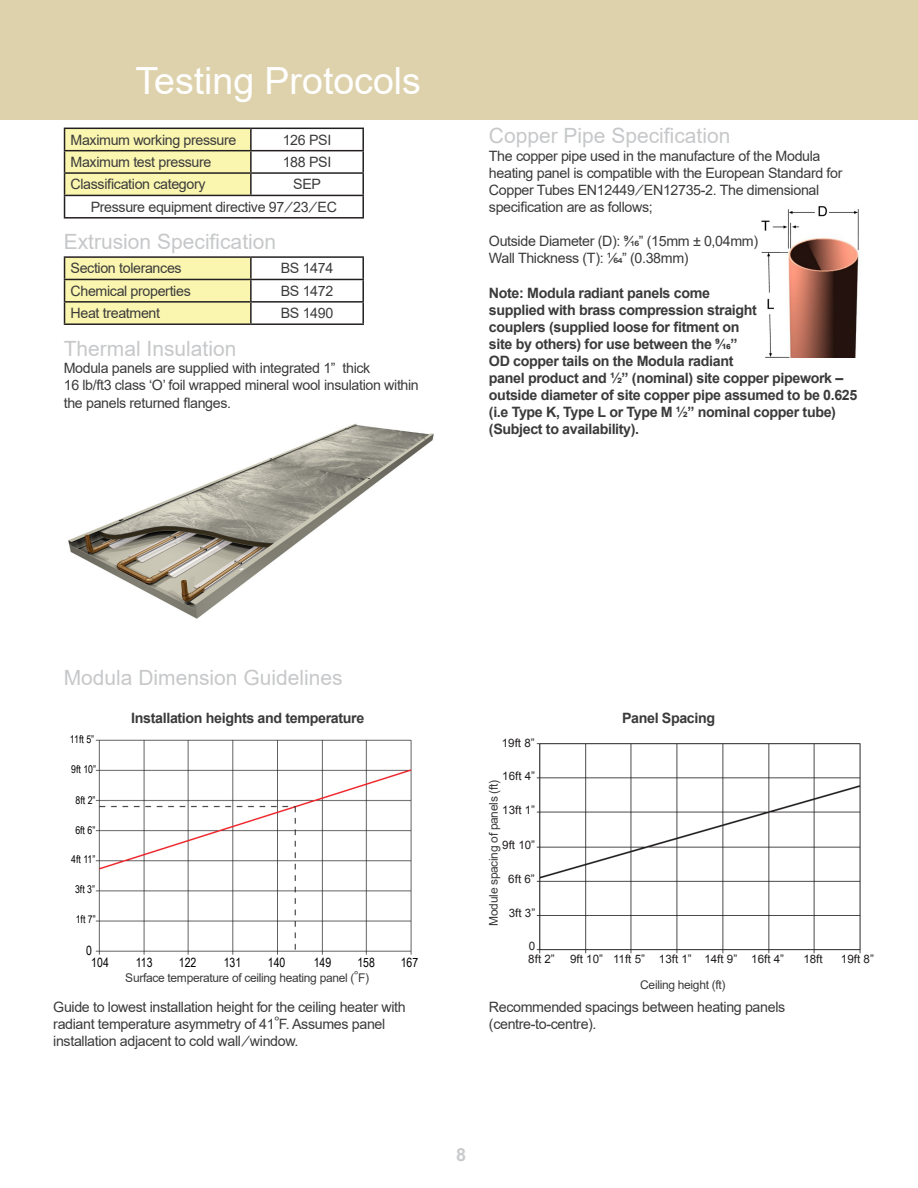
<style>
.page{position:relative;width:918px;height:1188px;background:#fff}
.page>*{position:absolute;margin:0;border:0;box-sizing:border-box;transform-origin:0 0}
.Headers{font:37.5px "Arial";color:#fff}
.t1{font:21px "Arial";color:#c7c8ca}
.t2{font:700 18px "Arial";color:#c9cacc}
.t3{font:14.25px/17.1px "Arial";letter-spacing:-.025em;color:#3c3b3b}
.t4{font:700 14.25px "Arial";letter-spacing:-.025em;color:#3c3b3b}
.t5{font:12.75px/12.6px "Arial Narrow";color:#000}
.t6{font:12px "Arial";letter-spacing:-.025em;color:#3c3b3b}
.t7{font:11.55px/12.1px "Arial";color:#231f20}
.t8{font:10.65px "Arial Narrow";color:#000}
</style>
<div class="page">
<div style="left:0;top:0;width:918px;height:119px;background:#ded2ad"></div>
<hr style="left:251px;top:128px;width:113px;height:1px;background:#231f20">
<hr style="left:250px;top:129px;width:2px;height:21px;background:#231f20">
<hr style="left:362px;top:129px;width:2px;height:21px;background:#231f20">
<hr style="left:251px;top:150px;width:113px;height:1px;background:#231f20">
<hr style="left:250px;top:151px;width:2px;height:21px;background:#231f20">
<hr style="left:362px;top:151px;width:2px;height:21px;background:#231f20">
<hr style="left:251px;top:172px;width:113px;height:2px;background:#231f20">
<hr style="left:250px;top:174px;width:2px;height:21px;background:#231f20">
<hr style="left:362px;top:174px;width:2px;height:21px;background:#231f20">
<svg style="left:64px;top:128px;width:187px;height:89px"></svg>
<hr style="left:251px;top:195px;width:113px;height:1px;background:#231f20">
<hr style="left:362px;top:196px;width:2px;height:21px;background:#231f20">
<hr style="left:64px;top:217px;width:187px;height:2px;background:#231f20">
<hr style="left:251px;top:217px;width:113px;height:2px;background:#231f20">
<hr style="left:64px;top:256px;width:187px;height:2px;background:#231f20">
<hr style="left:251px;top:256px;width:113px;height:2px;background:#231f20">
<hr style="left:250px;top:258px;width:2px;height:21px;background:#231f20">
<hr style="left:362px;top:258px;width:2px;height:21px;background:#231f20">
<hr style="left:251px;top:279px;width:113px;height:1px;background:#231f20">
<hr style="left:250px;top:280px;width:2px;height:21px;background:#231f20">
<hr style="left:362px;top:280px;width:2px;height:21px;background:#231f20">
<svg style="left:64px;top:257px;width:187px;height:66px;background:#ebe7a6"></svg>
<hr style="left:251px;top:301px;width:113px;height:2px;background:#231f20">
<hr style="left:250px;top:303px;width:2px;height:20px;background:#231f20">
<hr style="left:362px;top:303px;width:2px;height:20px;background:#231f20">
<hr style="left:64px;top:323px;width:187px;height:2px;background:#231f20">
<hr style="left:251px;top:323px;width:113px;height:2px;background:#231f20">
<img style="left:761px;top:206px;width:98px;height:152px">
<img style="left:68px;top:423px;width:366px;height:196px">
<img style="left:95px;top:739px;width:317px;height:216px">
<img style="left:536px;top:743px;width:325px;height:211px">
<p class="Headers" style="left:135px;top:55px;width:287px">Testing Protocols</p>
<p class="t3" style="left:71px;top:131px;width:167px">Maximum working pressure</p>
<p class="t3" style="left:283px;top:131px;width:50px">126 PSI</p>
<p class="t3" style="left:71px;top:153px;width:142px">Maximum test pressure</p>
<p class="t3" style="left:283px;top:153px;width:50px">188 PSI</p>
<p class="t3" style="left:71px;top:176px;width:137px">Classification category</p>
<p class="t3" style="left:293px;top:176px;width:29px">SEP</p>
<p class="t3" style="left:91px;top:198px;width:248px">Pressure equipment directive 97 / 23 / EC</p>
<p class="t1" style="left:64px;top:227px;width:214px">Extrusion Specification</p>
<p class="t3" style="left:71px;top:260px;width:113px">Section tolerances</p>
<p class="t3" style="left:281px;top:260px;width:54px">BS 1474</p>
<p class="t3" style="left:71px;top:282px;width:122px">Chemical properties</p>
<p class="t3" style="left:281px;top:282px;width:54px">BS 1472</p>
<p class="t3" style="left:71px;top:305px;width:91px">Heat treatment</p>
<p class="t3" style="left:281px;top:305px;width:54px">BS 1490</p>
<p class="t1" style="left:64px;top:334px;width:174px">Thermal Insulation</p>
<p class="t3" style="left:64px;top:360px;width:308px">Modula panels are supplied with integrated 1” thick</p>
<p class="t3" style="left:64px;top:377px;width:357px">16 lb/ft3 class ‘O’ foil wrapped mineral wool insulation within the panels returned flanges.</p>
<p class="t1" style="left:489px;top:121px;width:243px">Copper Pipe Specification</p>
<p class="t3" style="left:489px;top:147px;width:355px">The copper pipe used in the manufacture of the Modula heating panel is compatible with the European Standard for<br>Copper Tubes EN12449 / EN12735-2. The dimensional</p>
<p class="t3" style="left:489px;top:198px;width:165px">specification are as follows;</p>
<p class="t3" style="left:489px;top:233px;width:271px">Outside Diameter (D): 9/16” (15mm ± 0,04mm)</p>
<p class="t3" style="left:489px;top:250px;width:201px">Wall Thickness (T): 1/64” (0.38mm)</p>
<p class="t4" style="left:489px;top:282px;width:222px">Note: Modula radiant panels come</p>
<p class="t4" style="left:489px;top:300px;width:270px">supplied with brass compression straight</p>
<p class="t4" style="left:489px;top:317px;width:252px">couplers (supplied loose for fitment on</p>
<p class="t4" style="left:489px;top:334px;width:250px">site by others) for use between the 9/16”</p>
<p class="t4" style="left:489px;top:351px;width:246px">OD copper tails on the Modula radiant</p>
<p class="t4" style="left:489px;top:368px;width:356px">panel product and ½” (nominal) site copper pipework –</p>
<p class="t4" style="left:489px;top:385px;width:370px">outside diameter of site copper pipe assumed to be 0.625</p>
<p class="t4" style="left:489px;top:402px;width:349px">(i.e Type K, Type L or Type M ½” nominal copper tube)</p>
<p class="t4" style="left:489px;top:419px;width:152px">(Subject to availability).</p>
<p class="t1" style="left:64px;top:663px;width:280px">Modula Dimension Guidelines</p>
<p class="t8" style="left:70px;top:732px;width:26px">11ft 5”</p>
<p class="t8" style="left:71px;top:762px;width:26px">9ft 10”</p>
<p class="t8" style="left:76px;top:792px;width:21px">8ft 2”</p>
<p class="t8" style="left:75px;top:822px;width:21px">6ft 6”</p>
<p class="t8" style="left:71px;top:852px;width:26px">4ft 11”</p>
<p class="t8" style="left:75px;top:881px;width:21px">3ft 3”</p>
<p class="t8" style="left:76px;top:912px;width:21px">1ft 7”</p>
<p class="t5" style="left:91px;top:943px;width:19px;text-indent:-5px">0<br>104</p>
<p class="t4" style="left:131px;top:708px;width:235px">Installation heights and temperature</p>
<p class="t4" style="left:622px;top:708px;width:95px">Panel Spacing</p>
<p class="t5" style="left:136px;top:956px;width:18px">113</p>
<p class="t5" style="left:179px;top:956px;width:19px">122</p>
<p class="t5" style="left:224px;top:956px;width:19px">131</p>
<p class="t5" style="left:268px;top:956px;width:19px">140</p>
<p class="t5" style="left:314px;top:956px;width:19px">149</p>
<p class="t5" style="left:357px;top:956px;width:19px">158</p>
<p class="t5" style="left:401px;top:956px;width:19px">167</p>
<p class="t6" style="left:125px;top:970px;width:245px">Surface temperature of ceiling heating panel (<sup>°</sup>F)</p>
<p class="t7" style="left:502px;top:737px;width:34px">19ft 8”</p>
<p class="t7" style="left:502px;top:770px;width:34px">16ft 4”</p>
<p class="t7" style="left:502px;top:804px;width:34px">13ft 1”</p>
<p class="t7" style="left:502px;top:839px;width:34px">9ft 10”</p>
<p class="t7" style="left:508px;top:873px;width:28px">6ft 6”</p>
<p class="t7" style="left:509px;top:907px;width:28px">3ft 3”</p>
<p class="t7" style="left:528px;top:940px;width:28px">0<br>8ft 2”</p>
<p class="t6" style="left:485px;top:926px;width:147px;rotate:-90deg">Module spacing of panels (ft)</p>
<p class="t7" style="left:570px;top:953px;width:216px">9ft 10” 11ft 5” 13ft 1” 14ft 9” 16ft 4”</p>
<p class="t7" style="left:803px;top:953px;width:21px">18ft</p>
<p class="t7" style="left:841px;top:953px;width:34px">19ft 8”</p>
<p class="t6" style="left:640px;top:977px;width:87px">Ceiling height (ft)</p>
<p class="t3" style="left:53px;top:998px;width:354px">Guide to lowest installation height for the ceiling heater with radiant temperature asymmetry of 41<sup>°</sup>F. Assumes panel</p>
<p class="t3" style="left:53px;top:1032px;width:247px">installation adjacent to cold wall / window.</p>
<p class="t3" style="left:489px;top:998px;width:298px">Recommended spacings between heating panels</p>
<p class="t3" style="left:489px;top:1015px;width:109px">(centre-to-centre).</p>
<p class="t2" style="left:456px;top:1142px;width:12px">8</p>
</div>
